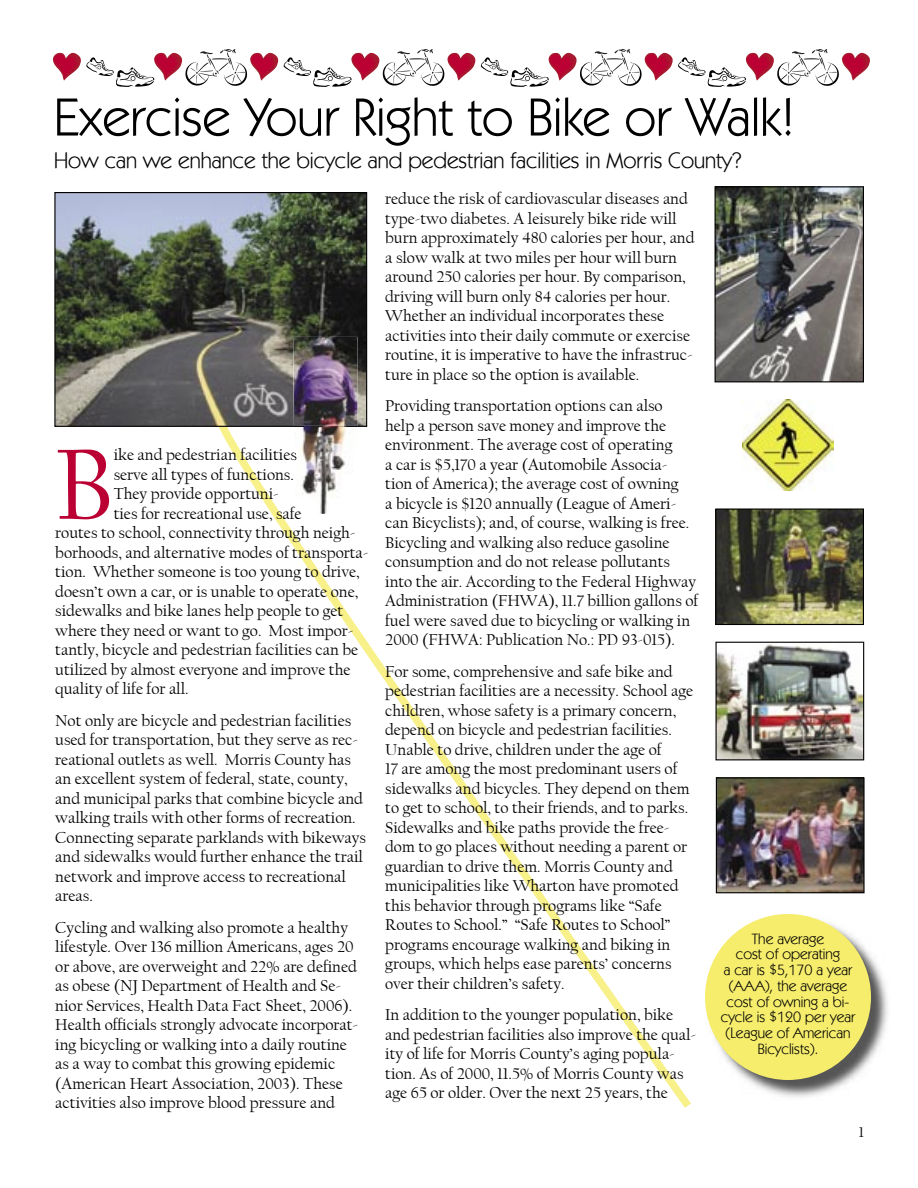
<style>
.page{position:relative;width:918px;height:1188px;background:#fff}
.page>*{position:absolute;margin:0;border:0;box-sizing:border-box;transform-origin:0 0}
.t1{font:104.55px "Californian FB";color:#b03}
.t2{font:54px "Kabel IT Cby BT";color:#000}
.t3{font:22.5px "Kabel IT Cby BT";color:#000}
.t4{font:16.5px/19.5px "Californian FB";color:#000}
.t5{font:15px/15.8px "Kabel IT Cby BT";color:#000;text-align:center}
.t6{font:15px "Californian FB";color:#000}
</style>
<div class="page">
<svg style="left:218px;top:422px;width:473px;height:686px"></svg>
<img style="left:706px;top:915px;width:182px;height:182px">
<div style="left:705px;top:914px;width:166px;height:166px;background:#f6ed6d;border-radius:50%"></div>
<svg style="left:53px;top:50px;width:225px;height:37px"></svg>
<svg style="left:284px;top:50px;width:191px;height:37px"></svg>
<svg style="left:481px;top:50px;width:389px;height:37px"></svg>
<svg style="left:715px;top:186px;width:149px;height:196px;background:#6b6a67"></svg>
<img style="left:715px;top:508px;width:149px;height:117px">
<img style="left:54px;top:192px;width:313px;height:235px">
<img style="left:716px;top:642px;width:148px;height:118px">
<img style="left:742px;top:400px;width:92px;height:91px">
<img style="left:716px;top:777px;width:149px;height:116px">
<img style="left:293px;top:337px;width:64px;height:177px">
<img style="left:294px;top:448px;width:3px;height:16px">
<img style="left:294px;top:467px;width:3px;height:17px">
<svg style="left:295px;top:506px;width:7px;height:6px"></svg>
<img style="left:294px;top:426px;width:63px;height:1px">
<h2 class="t2" style="left:54px;top:84px;width:742px">Exercise Your Right to Bike or Walk!</h2>
<h3 class="t3" style="left:54px;top:146px;width:689px">How can we enhance the bicycle and pedestrian facilities in Morris County?</h3>
<h1 class="t1" style="left:55px;top:427px;width:60px">B</h1>
<p class="t4" style="left:114px;top:445px;width:185px">ike and pedestrian facilities</p>
<p class="t4" style="left:114px;top:465px;width:182px">serve all types of functions.</p>
<p class="t4" style="left:114px;top:484px;width:167px">They provide opportuni-</p>
<p class="t4" style="left:114px;top:504px;width:190px">ties for recreational use, safe</p>
<p class="t4" style="left:55px;top:523px;width:302px">routes to school, connectivity through neigh-</p>
<p class="t4" style="left:55px;top:543px;width:315px">borhoods, and alternative modes of transporta-</p>
<p class="t4" style="left:55px;top:562px;width:306px">tion. Whether someone is too young to drive,</p>
<p class="t4" style="left:55px;top:582px;width:305px">doesn’t own a car, or is unable to operate one,</p>
<p class="t4" style="left:55px;top:601px;width:290px">sidewalks and bike lanes help people to get</p>
<p class="t4" style="left:55px;top:621px;width:300px">where they need or want to go. Most impor-</p>
<p class="t4" style="left:55px;top:640px;width:305px">tantly, bicycle and pedestrian facilities can be</p>
<p class="t4" style="left:55px;top:660px;width:297px">utilized by almost everyone and improve the</p>
<p class="t4" style="left:55px;top:679px;width:135px">quality of life for all.</p>
<p class="t4" style="left:55px;top:711px;width:312px">Not only are bicycle and pedestrian facilities used for transportation, but they serve as rec&shy;reational outlets as well. Morris County has an excellent system of federal, state, county, and municipal parks that combine bicycle and walking trails with other forms of recreation.<br>Connecting separate parklands with bikeways and sidewalks would further enhance the trail network and improve access to recreational areas.</p>
<p class="t4" style="left:55px;top:918px;width:304px">Cycling and walking also promote a healthy lifestyle. Over 136 million Americans, ages 20 or above, are overweight and 22% are defined as obese (NJ Department of Health and Se&shy;nior Services, Health Data Fact Sheet, 2006).<br>Health officials strongly advocate incorporat&shy;ing bicycling or walking into a daily routine as a way to combat this growing epidemic (American Heart Association, 2003). These activities also improve blood pressure and</p>
<p class="t4" style="left:385px;top:189px;width:311px">reduce the risk of cardiovascular diseases and type-two diabetes. A leisurely bike ride will burn approximately 480 calories per hour, and a slow walk at two miles per hour will burn around 250 calories per hour. By comparison, driving will burn only 84 calories per hour.<br>Whether an individual incorporates these activities into their daily commute or exercise routine, it is imperative to have the infrastruc&shy;ture in place so the option is available.</p>
<p class="t4" style="left:385px;top:396px;width:315px">Providing transportation options can also<br>help a person save money and improve the environment. The average cost of operating<br>a car is $5,170 a year (Automobile Associa&shy;tion of America); the average cost of owning<br>a bicycle is $120 annually (League of Ameri&shy;can Bicyclists); and, of course, walking is free.<br>Bicycling and walking also reduce gasoline consumption and do not release pollutants into the air. According to the Federal Highway Administration (FHWA), 11.7 billion gallons of fuel were saved due to bicycling or walking in 2000 (FHWA: Publication No.: PD 93-015).</p>
<p class="t4" style="left:385px;top:662px;width:310px">For some, comprehensive and safe bike and pedestrian facilities are a necessity. School age children, whose safety is a primary concern, depend on bicycle and pedestrian facilities.<br>Unable to drive, children under the age of<br>17 are among the most predominant users of sidewalks and bicycles. They depend on them to get to school, to their friends, and to parks.<br>Sidewalks and bike paths provide the free&shy;dom to go places without needing a parent or guardian to drive them. Morris County and municipalities like Wharton have promoted this behavior through programs like “Safe Routes to School.” “Safe Routes to School” programs encourage walking and biking in groups, which helps ease parents’ concerns over their children’s safety.</p>
<p class="t4" style="left:385px;top:1005px;width:313px">In addition to the younger population, bike and pedestrian facilities also improve the qual&shy;ity of life for Morris County’s aging popula&shy;tion. As of 2000, 11.5% of Morris County was age 65 or older. Over the next 25 years, the</p>
<p class="t5" style="left:721px;top:930px;width:136px">The average<br>cost of operating<br>a car is $5,170 a year (AAA), the average cost of owning a bi&shy;cycle is $120 per year (League of American<br>Bicyclists).</p>
<p class="t6" style="left:859px;top:1124px;width:7px">1</p>
</div>
